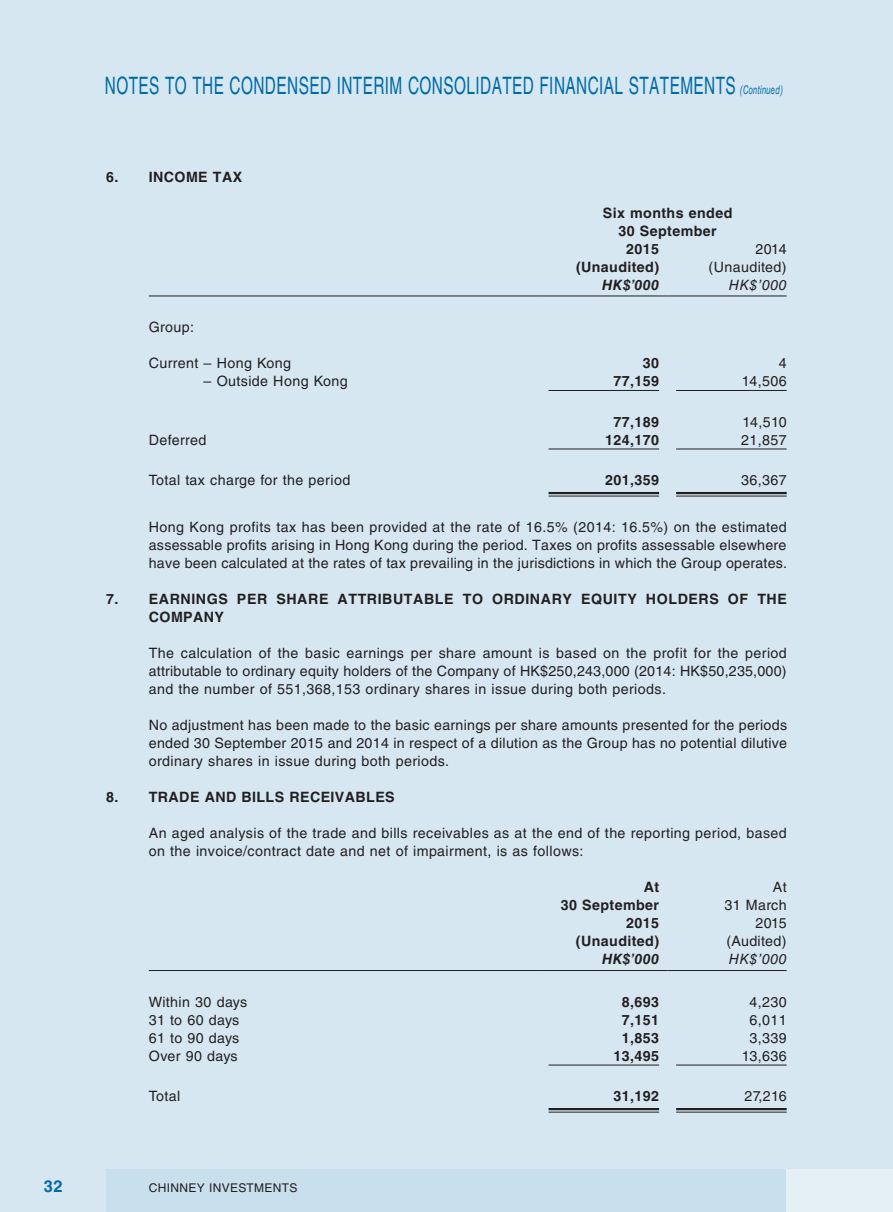
<style>
.page{position:relative;width:893px;height:1212px;background:#d6e7f2}
.page>*{position:absolute;margin:0;border:0;box-sizing:border-box;transform-origin:0 0}
.t1{font:24px "Helvetica LT Std";letter-spacing:.03em;color:#006ba7;scale:.64 1}
.t2{font:700 16.5px "Helvetica LT Std";color:#006ba7}
.t3{font:14.25px/18px "Helvetica LT Std";letter-spacing:.03em;color:#231f20;text-align:justify}
.t4{font:700 14.25px/18px "Helvetica LT Std";letter-spacing:.03em;color:#231f20}
.t5{font:italic 700 14.25px "Helvetica LT Std";letter-spacing:.03em;color:#231f20}
.t6{font:italic 14.25px "Helvetica LT Std";letter-spacing:.03em;color:#231f20}
.t7{font:12px "Helvetica LT Std";letter-spacing:.03em;color:#231f20}
.s1{font-style:italic;font-size:12px}
</style>
<div class="page">
<div style="left:106px;top:1169px;width:787px;height:43px;background:#c8dfee"></div>
<div style="left:787px;top:1169px;width:106px;height:43px;background:#e5eff6"></div>
<hr style="left:149px;top:296px;width:391px;height:1px;background:#231f20">
<hr style="left:540px;top:296px;width:128px;height:1px;background:#231f20">
<hr style="left:668px;top:296px;width:119px;height:1px;background:#231f20">
<hr style="left:549px;top:390px;width:110px;height:1px;background:#231f20">
<hr style="left:676px;top:390px;width:111px;height:1px;background:#231f20">
<hr style="left:549px;top:449px;width:110px;height:1px;background:#231f20">
<hr style="left:676px;top:449px;width:111px;height:1px;background:#231f20">
<hr style="left:549px;top:492px;width:110px;height:2px;background:#231f20">
<hr style="left:549px;top:496px;width:110px;height:1px;background:#231f20">
<hr style="left:676px;top:492px;width:111px;height:2px;background:#231f20">
<hr style="left:676px;top:496px;width:111px;height:1px;background:#231f20">
<hr style="left:149px;top:970px;width:391px;height:1px;background:#231f20">
<hr style="left:540px;top:970px;width:128px;height:1px;background:#231f20">
<hr style="left:668px;top:970px;width:119px;height:1px;background:#231f20">
<hr style="left:549px;top:1065px;width:110px;height:1px;background:#231f20">
<hr style="left:676px;top:1065px;width:111px;height:1px;background:#231f20">
<hr style="left:549px;top:1108px;width:110px;height:2px;background:#231f20">
<hr style="left:549px;top:1112px;width:110px;height:1px;background:#231f20">
<hr style="left:676px;top:1108px;width:111px;height:2px;background:#231f20">
<hr style="left:676px;top:1112px;width:111px;height:1px;background:#231f20">
<h1 class="t1" style="left:105px;top:71px;width:1061px">NOTES TO THE CONDENSED INTERIM CONSOLIDATED FINANCIAL STATEMENTS <span class="s1">(Continued)</span></h1>
<p class="t4" style="left:106px;top:168px;width:137px">6. INCOME TAX</p>
<p class="t4" style="left:603px;top:204px;width:131px">Six months ended</p>
<p class="t4" style="left:618px;top:222px;width:100px">30 September</p>
<p class="t4" style="left:626px;top:240px;width:34px">2015</p>
<p class="t3" style="left:755px;top:240px;width:33px">2014</p>
<p class="t4" style="left:576px;top:258px;width:85px">(Unaudited)</p>
<p class="t3" style="left:709px;top:258px;width:80px">(Unaudited)</p>
<p class="t5" style="left:602px;top:276px;width:59px">HK$’000</p>
<p class="t6" style="left:729px;top:277px;width:59px">HK$’000</p>
<p class="t3" style="left:149px;top:318px;width:47px">Group:</p>
<p class="t3" style="left:149px;top:354px;width:144px">Current – Hong Kong</p>
<p class="t4" style="left:643px;top:354px;width:18px">30</p>
<p class="t3" style="left:779px;top:354px;width:9px">4</p>
<p class="t3" style="left:204px;top:372px;width:146px">– Outside Hong Kong</p>
<p class="t4" style="left:613px;top:372px;width:47px">77,159</p>
<p class="t3" style="left:742px;top:372px;width:46px">14,506</p>
<p class="t4" style="left:613px;top:413px;width:47px">77,189</p>
<p class="t3" style="left:742px;top:413px;width:46px">14,510</p>
<p class="t3" style="left:149px;top:431px;width:59px">Deferred</p>
<p class="t4" style="left:605px;top:431px;width:55px">124,170</p>
<p class="t3" style="left:741px;top:431px;width:47px">21,857</p>
<p class="t3" style="left:149px;top:471px;width:203px">Total tax charge for the period</p>
<p class="t4" style="left:605px;top:471px;width:55px">201,359</p>
<p class="t3" style="left:741px;top:471px;width:47px">36,367</p>
<p class="t3" style="left:149px;top:518px;width:640px">Hong Kong profits tax has been provided at the rate of 16. 5% (2014: 16. 5%) on the estimated assessable profits arising in Hong Kong during the period. Taxes on profits assessable elsewhere have been calculated at the rates of tax prevailing in the jurisdictions in which the Group operates.</p>
<p class="t4" style="left:149px;top:590px;width:640px;text-indent:-43px">7. EARNINGS PER SHARE ATTRIBUTABLE TO ORDINARY EQUITY HOLDERS OF THE<br>COMPANY</p>
<p class="t3" style="left:149px;top:644px;width:639px">The calculation of the basic earnings per share amount is based on the profit for the period attributable to ordinary equity holders of the Company of HK$250,243,000 (2014: HK$50,235,000) and the number of 551,368,153 ordinary shares in issue during both periods.</p>
<p class="t3" style="left:149px;top:716px;width:640px">No adjustment has been made to the basic earnings per share amounts presented for the periods ended 30 September 2015 and 2014 in respect of a dilution as the Group has no potential dilutive ordinary shares in issue during both periods.</p>
<p class="t4" style="left:106px;top:788px;width:290px">8. TRADE AND BILLS RECEIVABLES</p>
<p class="t3" style="left:149px;top:824px;width:639px">An aged analysis of the trade and bills receivables as at the end of the reporting period, based on the invoice/contract date and net of impairment, is as follows:</p>
<p class="t4" style="left:561px;top:878px;width:100px;text-align:right">At<br>30 September<br>2015</p>
<p class="t3" style="left:724px;top:878px;width:64px;text-align:right">At<br>31 March<br>2015</p>
<p class="t4" style="left:576px;top:932px;width:85px">(Unaudited)</p>
<p class="t3" style="left:726px;top:932px;width:62px">(Audited)</p>
<p class="t5" style="left:602px;top:951px;width:59px">HK$’000</p>
<p class="t6" style="left:729px;top:951px;width:59px">HK$’000</p>
<p class="t3" style="left:149px;top:993px;width:100px">Within 30 days</p>
<p class="t4" style="left:622px;top:993px;width:39px">8,693</p>
<p class="t3" style="left:749px;top:993px;width:39px">4,230</p>
<p class="t3" style="left:149px;top:1011px;width:92px">31 to 60 days</p>
<p class="t4" style="left:622px;top:1011px;width:39px">7,151</p>
<p class="t3" style="left:749px;top:1011px;width:39px">6,011</p>
<p class="t3" style="left:149px;top:1029px;width:92px">61 to 90 days</p>
<p class="t4" style="left:622px;top:1029px;width:39px">1,853</p>
<p class="t3" style="left:749px;top:1029px;width:39px">3,339</p>
<p class="t3" style="left:149px;top:1047px;width:90px">Over 90 days</p>
<p class="t4" style="left:614px;top:1047px;width:47px">13,495</p>
<p class="t3" style="left:742px;top:1047px;width:46px">13,636</p>
<p class="t3" style="left:149px;top:1087px;width:33px">Total</p>
<p class="t4" style="left:613px;top:1087px;width:47px">31,192</p>
<p class="t3" style="left:744px;top:1087px;width:44px">27,216</p>
<p class="t2" style="left:44px;top:1176px;width:20px">32</p>
<p class="t7" style="left:149px;top:1181px;width:150px">CHINNEY INVESTMENTS</p>
</div>
